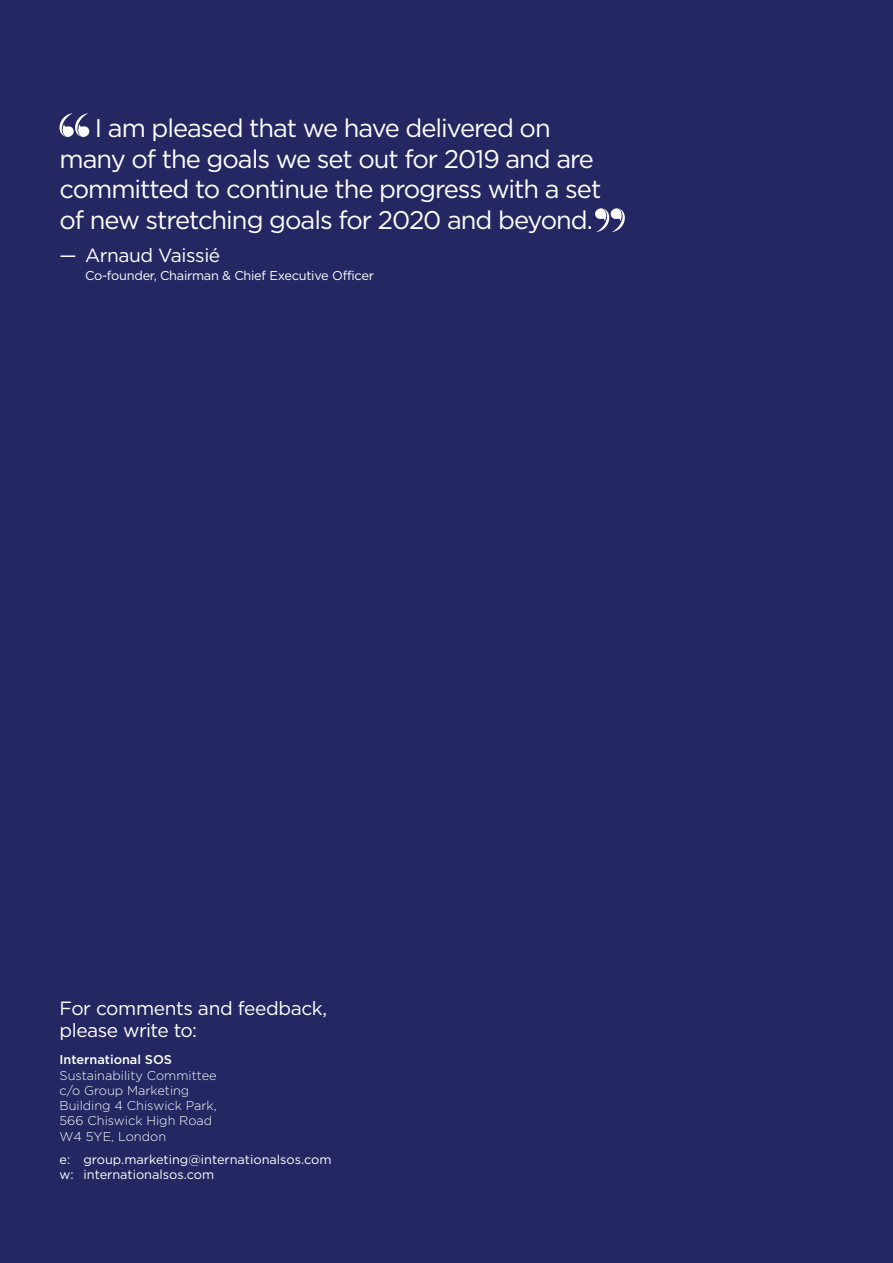
<style>
.page{position:relative;width:893px;height:1263px;background:#242761}
.page>*{position:absolute;margin:0;border:0;box-sizing:border-box;transform-origin:0 0}
.t1{font:25.5px/30.6px "Gotham HTF";letter-spacing:-.04em;color:#fff;text-align:center}
.t2{font:19.2px/23px "Gotham HTF";letter-spacing:-.02em;color:#fff}
.t3{font:12.75px/15.3px "Gotham HTF";letter-spacing:-.005em;color:#fff}
.t4{font:300 12.75px/15.3px "Gotham HTF";color:#fff}
.t5{font:500 12.75px "Gotham HTF";color:#fff}
</style>
<div class="page">
<svg style="left:60px;top:113px;width:29px;height:24px"></svg>
<svg style="left:595px;top:208px;width:30px;height:24px"></svg>
<p class="t1" style="left:60px;top:112px;width:543px">I am pleased that we have delivered on<br>many of the goals we set out for 2019 and are committed to continue the progress with a set of new stretching goals for 2020 and beyond.</p>
<p class="t2" style="left:60px;top:243px;width:162px">— Arnaud Vaissié</p>
<p class="t3" style="left:85px;top:268px;width:290px">Co-founder, Chairman &amp; Chief Executive Officer</p>
<p class="t2" style="left:60px;top:996px;width:269px">For comments and feedback, please write to:</p>
<p class="t5" style="left:60px;top:1052px;width:114px">International SOS</p>
<p class="t4" style="left:60px;top:1067px;width:159px">Sustainability Committee c/o Group Marketing<br>Building 4 Chiswick Park,<br>566 Chiswick High Road<br>W4 5YE, London</p>
<p class="t3" style="left:60px;top:1151px;width:273px">e: group.marketing@internationalsos.com w: internationalsos.com</p>
</div>
